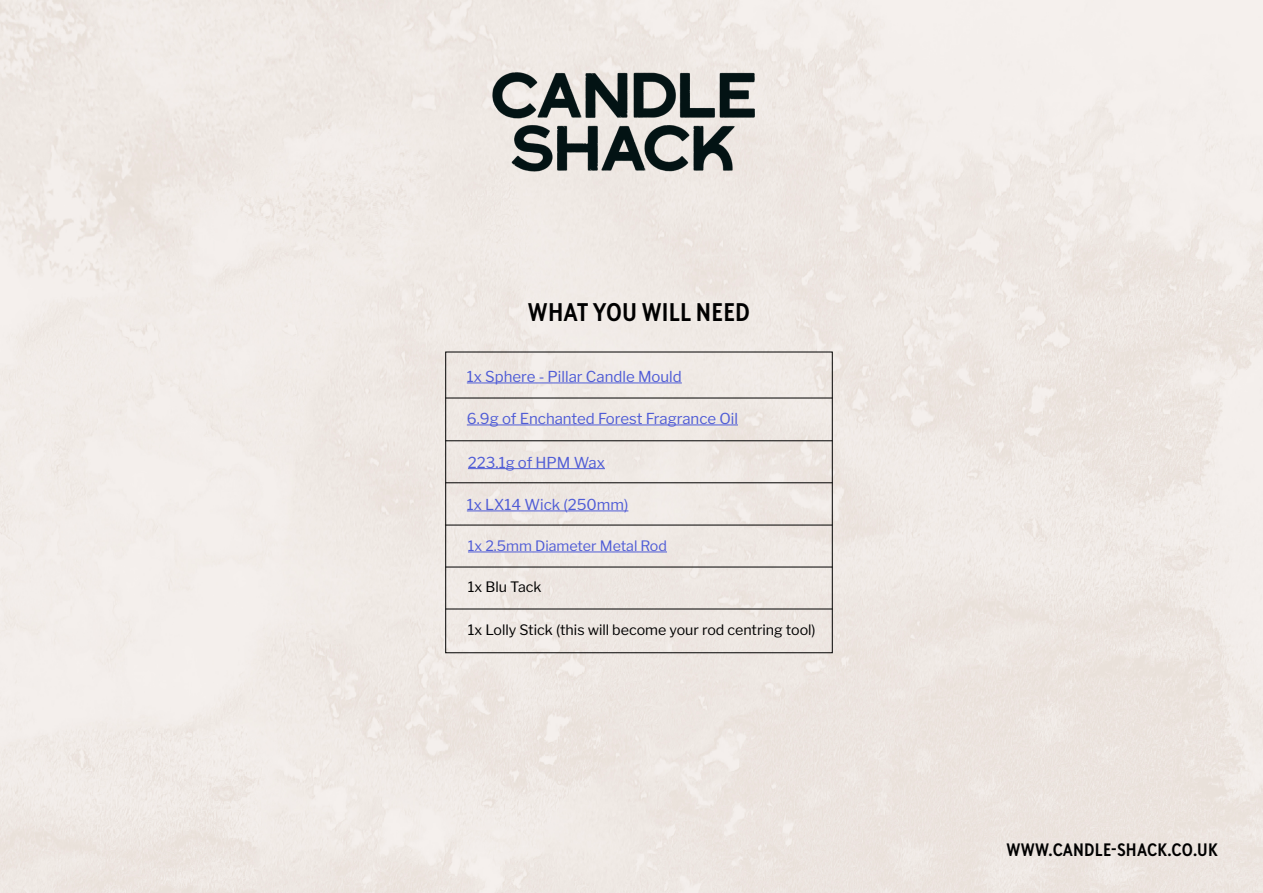
<style>
.page{position:relative;width:1263px;height:893px;background:#efe9e4}
.page>*{position:absolute;margin:0;border:0;box-sizing:border-box;transform-origin:0 0}
.t1{font:700 25.5px "Brown Cond LL";letter-spacing:.01em;color:#000}
.t2{font:700 18px "Brown Cond LL";letter-spacing:.01em;color:#000}
.t3{font:15px "Libre Franklin";color:#4f5cd6}
.t4{font:14.25px "Libre Franklin";color:#000}
.t5{font:14.25px "Libre Franklin";color:#4f5cd6}
</style>
<div class="page">
<img style="left:492px;top:73px;width:262px;height:98px">
<hr style="left:445px;top:398px;width:387px;height:1px;background:#000">
<hr style="left:467px;top:383px;width:215px;height:1px;background:#4f5cd6">
<hr style="left:467px;top:425px;width:271px;height:1px;background:#4f5cd6">
<hr style="left:445px;top:440px;width:387px;height:1px;background:#000">
<hr style="left:445px;top:482px;width:387px;height:1px;background:#000">
<hr style="left:467px;top:510px;width:161px;height:1px;background:#4f5cd6">
<hr style="left:468px;top:468px;width:137px;height:1px;background:#4f5cd6">
<hr style="left:468px;top:552px;width:199px;height:1px;background:#4f5cd6">
<hr style="left:445px;top:525px;width:387px;height:1px;background:#000">
<hr style="left:445px;top:567px;width:387px;height:1px;background:#000">
<hr style="left:445px;top:609px;width:387px;height:1px;background:#000">
<h1 class="t1" style="left:528px;top:292px;width:224px">WHAT YOU WILL NEED</h1>
<p class="t3" style="left:467px;top:365px;width:216px">1x Sphere - Pillar Candle Mould</p>
<p class="t3" style="left:467px;top:407px;width:273px">6.9g of Enchanted Forest Fragrance Oil</p>
<p class="t3" style="left:468px;top:450px;width:139px">223.1g of HPM Wax</p>
<p class="t3" style="left:467px;top:493px;width:163px">1x LX14 Wick (250mm)</p>
<p class="t5" style="left:468px;top:534px;width:201px">1x 2.5mm Diameter Metal Rod</p>
<p class="t4" style="left:468px;top:575px;width:75px">1x Blu Tack</p>
<p class="t4" style="left:468px;top:619px;width:349px">1x Lolly Stick (this will become your rod centring tool)</p>
<p class="t2" style="left:1007px;top:836px;width:213px">WWW.CANDLE-SHACK.CO.UK</p>
</div>
